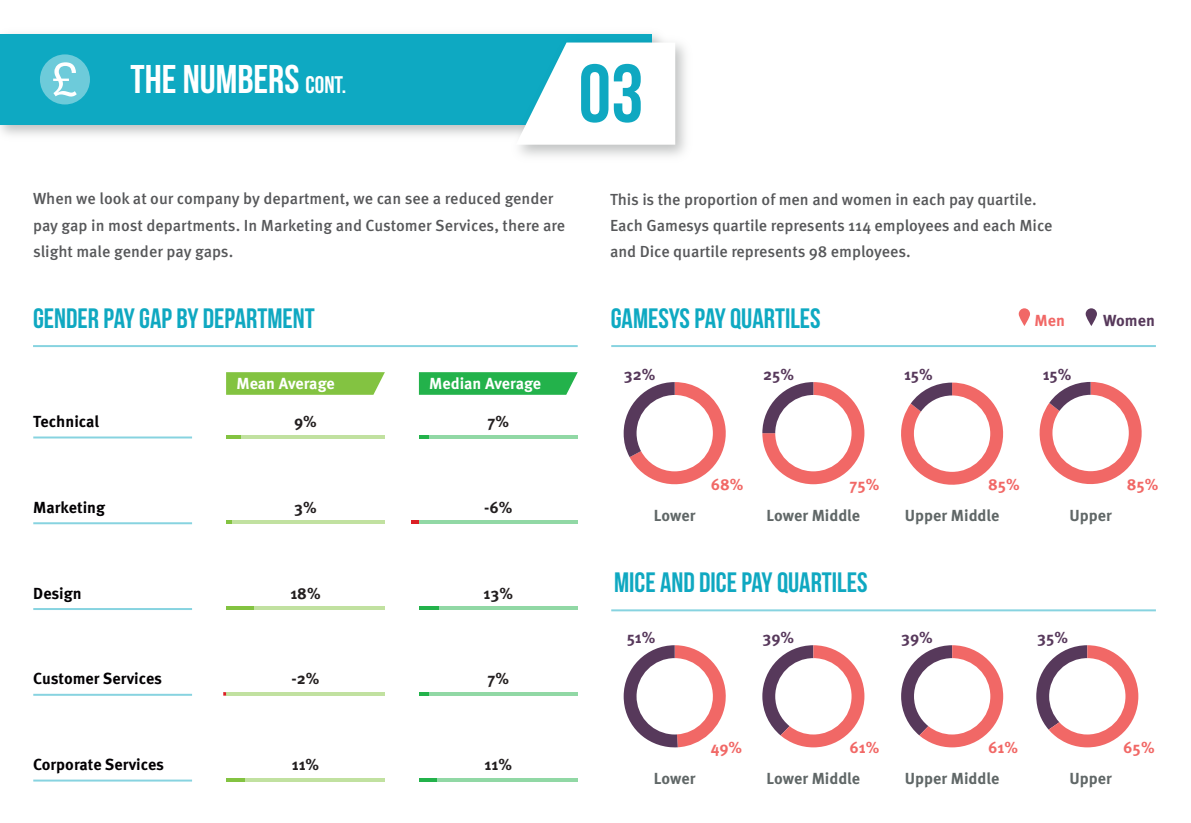
<style>
.page{position:relative;width:1191px;height:823px;background:#fff}
.page>*{position:absolute;margin:0;border:0;box-sizing:border-box;transform-origin:0 0}
.t1{font:82px "Bebas Neue";color:#0fa8c1}
.t2{font:40px "Bebas Neue";color:#fff}
.t3{font:700 40px "Meta OT";color:#fff}
.t4{font:28px "Bebas Neue";color:#0fa8c1}
.t5{font:28px "Bebas Neue";color:#0ea9c2}
.t6{font:500 16px/26px "Meta OT";letter-spacing:-.005em;color:#57585a}
.t7{font:700 16px "Meta OT";color:#606767}
.t8{font:700 16px "Meta OT";color:#030003}
.t9{font:700 16px "Meta OT";color:#f16866}
.t10{font:700 16px "Meta OT";color:#231f20}
.t11{font:700 16px "Meta OT";color:#fff}
.t12{font:700 16px "Meta OT";color:#57395b}
.t13{font:700 16px "Meta OT";color:#58395c}
.s1{font-size:24px}
</style>
<div class="page">
<div style="left:0;top:34px;width:652px;height:91px;background:#0ea9c2"></div>
<img style="left:505px;top:32px;width:181px;height:124px">
<svg style="left:516px;top:42px;width:159px;height:103px"></svg>
<svg style="left:226px;top:372px;width:159px;height:22px;background:#88c549"></svg>
<svg style="left:419px;top:372px;width:159px;height:22px;background:#2cb552"></svg>
<hr style="left:33px;top:345px;width:545px;height:2px;background:#0fa8c1">
<svg style="left:240px;top:435px;width:145px;height:3px"></svg>
<svg style="left:226px;top:435px;width:14px;height:3px"></svg>
<svg style="left:428px;top:435px;width:150px;height:3px"></svg>
<svg style="left:419px;top:435px;width:9px;height:3px"></svg>
<hr style="left:33px;top:436px;width:159px;height:2px;background:#0fa8c1">
<hr style="left:226px;top:520px;width:159px;height:4px;background:#c1e1a0">
<svg style="left:226px;top:520px;width:5px;height:4px"></svg>
<hr style="left:419px;top:520px;width:159px;height:4px;background:#91d8a5">
<svg style="left:411px;top:520px;width:8px;height:4px"></svg>
<hr style="left:33px;top:522px;width:159px;height:2px;background:#0fa8c1">
<hr style="left:226px;top:606px;width:159px;height:3px;background:#83c341">
<hr style="left:419px;top:606px;width:159px;height:3px;background:#23b24b">
<hr style="left:33px;top:607px;width:159px;height:2px;background:#0fa8c1">
<svg style="left:244px;top:778px;width:141px;height:3px"></svg>
<svg style="left:226px;top:778px;width:18px;height:3px"></svg>
<svg style="left:436px;top:778px;width:142px;height:3px"></svg>
<svg style="left:419px;top:778px;width:17px;height:3px"></svg>
<hr style="left:33px;top:779px;width:159px;height:2px;background:#0fa8c1">
<div style="left:40px;top:54px;width:50px;height:50px;background:#6dcbda;border-radius:50%"></div>
<svg style="left:53px;top:62px;width:24px;height:34px"></svg>
<svg style="left:1018px;top:308px;width:12px;height:18px"></svg>
<svg style="left:1085px;top:308px;width:12px;height:18px"></svg>
<hr style="left:611px;top:609px;width:545px;height:2px;background:#0fa8c1">
<svg style="left:762px;top:382px;width:102px;height:102px"></svg>
<svg style="left:623px;top:382px;width:103px;height:103px"></svg>
<hr style="left:611px;top:345px;width:545px;height:2px;background:#0fa8c1">
<svg style="left:226px;top:692px;width:159px;height:3px"></svg>
<svg style="left:428px;top:692px;width:150px;height:3px"></svg>
<hr style="left:33px;top:693px;width:159px;height:2px;background:#0fa8c1">
<svg style="left:419px;top:692px;width:9px;height:3px"></svg>
<svg style="left:901px;top:382px;width:103px;height:103px"></svg>
<svg style="left:1039px;top:382px;width:103px;height:102px"></svg>
<svg style="left:623px;top:645px;width:103px;height:102px"></svg>
<svg style="left:762px;top:645px;width:102px;height:102px"></svg>
<svg style="left:901px;top:645px;width:102px;height:102px"></svg>
<svg style="left:1036px;top:645px;width:102px;height:102px"></svg>
<h2 class="t3" style="left:73px;top:41px;width:242px">OUR CULTURE</h2>
<h2 class="t2" style="left:130px;top:58px;width:217px">THE NUMBERS <span class="s1">CONT.</span></h2>
<h1 class="t1" style="left:578px;top:49px;width:66px">03</h1>
<p class="t6" style="left:33px;top:186px;width:533px">When we look at our company by department, we can see a reduced gender pay gap in most departments. In Marketing and Customer Services, there are slight male gender pay gaps.</p>
<h3 class="t4" style="left:33px;top:303px;width:283px">GENDER PAY GAP BY DEPARTMENT</h3>
<p class="t11" style="left:236px;top:373px;width:100px">Mean Average</p>
<p class="t11" style="left:429px;top:373px;width:113px">Median Average</p>
<p class="t8" style="left:33px;top:411px;width:67px">Technical</p>
<p class="t10" style="left:294px;top:411px;width:24px">9%</p>
<p class="t10" style="left:487px;top:411px;width:23px">7%</p>
<p class="t8" style="left:33px;top:497px;width:73px">Marketing</p>
<p class="t10" style="left:294px;top:497px;width:24px">3%</p>
<p class="t10" style="left:484px;top:497px;width:30px">-6%</p>
<p class="t8" style="left:33px;top:582px;width:50px">Design</p>
<p class="t10" style="left:290px;top:582px;width:32px">18%</p>
<p class="t10" style="left:483px;top:582px;width:31px">13%</p>
<p class="t8" style="left:33px;top:668px;width:130px">Customer Services</p>
<p class="t10" style="left:291px;top:668px;width:29px">-2%</p>
<p class="t10" style="left:487px;top:668px;width:23px">7%</p>
<p class="t8" style="left:33px;top:754px;width:132px">Corporate Services</p>
<p class="t10" style="left:292px;top:754px;width:29px">11%</p>
<p class="t10" style="left:484px;top:754px;width:29px">11%</p>
<p class="t6" style="left:610px;top:186px;width:444px">This is the proportion of men and women in each pay quartile.<br>Each Gamesys quartile represents 114 employees and each Mice and Dice quartile represents 98 employees.</p>
<h3 class="t5" style="left:611px;top:303px;width:211px">GAMESYS PAY QUARTILES</h3>
<p class="t12" style="left:624px;top:364px;width:33px">32%</p>
<p class="t12" style="left:763px;top:364px;width:33px">25%</p>
<p class="t12" style="left:904px;top:364px;width:30px">15%</p>
<p class="t9" style="left:1034px;top:310px;width:32px">Men</p>
<p class="t12" style="left:1103px;top:310px;width:53px">Women</p>
<p class="t12" style="left:1042px;top:364px;width:30px">15%</p>
<p class="t9" style="left:711px;top:474px;width:34px">68%</p>
<p class="t9" style="left:849px;top:474px;width:31px">75%</p>
<p class="t9" style="left:988px;top:474px;width:33px">85%</p>
<p class="t9" style="left:1126px;top:474px;width:33px">85%</p>
<p class="t7" style="left:654px;top:505px;width:43px">Lower</p>
<p class="t7" style="left:766px;top:505px;width:95px">Lower Middle</p>
<p class="t7" style="left:905px;top:505px;width:96px">Upper Middle</p>
<p class="t7" style="left:1069px;top:505px;width:44px">Upper</p>
<h3 class="t4" style="left:614px;top:566px;width:255px">MICE AND DICE PAY QUARTILES</h3>
<p class="t13" style="left:626px;top:627px;width:30px">51%</p>
<p class="t13" style="left:762px;top:627px;width:33px">39%</p>
<p class="t13" style="left:901px;top:627px;width:33px">39%</p>
<p class="t13" style="left:1037px;top:627px;width:32px">35%</p>
<p class="t7" style="left:654px;top:768px;width:43px">Lower</p>
<p class="t9" style="left:711px;top:737px;width:33px">49%</p>
<p class="t9" style="left:849px;top:737px;width:31px">61%</p>
<p class="t7" style="left:766px;top:768px;width:95px">Lower Middle</p>
<p class="t9" style="left:988px;top:737px;width:31px">61%</p>
<p class="t7" style="left:904px;top:768px;width:96px">Upper Middle</p>
<p class="t7" style="left:1069px;top:768px;width:44px">Upper</p>
<p class="t9" style="left:1123px;top:737px;width:33px">65%</p>
</div>
